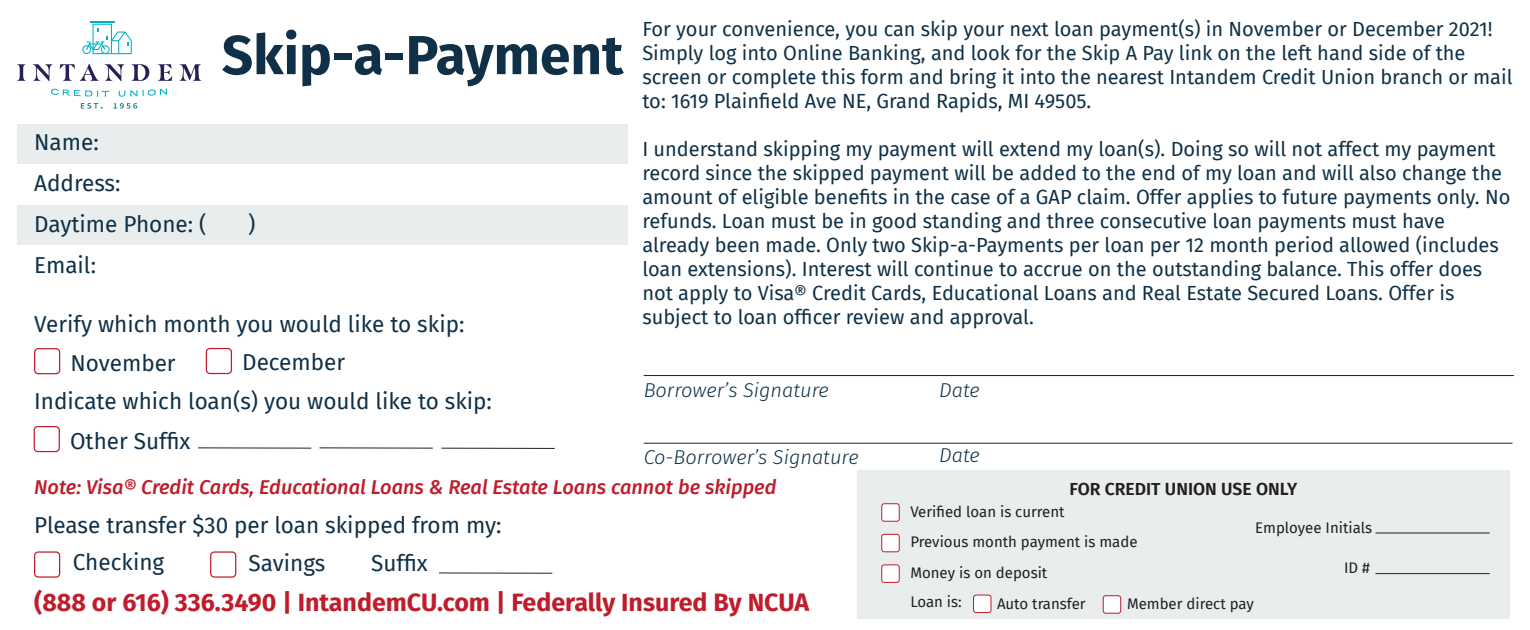
<style>
.page{position:relative;width:1530px;height:630px;background:#fff}
.page>*{position:absolute;margin:0;border:0;box-sizing:border-box;transform-origin:0 0}
.t1{font:700 55px "Fira Sans";color:#0f3046}
.t2{font:700 25px "Fira Sans";color:#be1d2c}
.t3{font:22.5px/40.8px "Fira Sans";color:#0f3046}
.t4{font:20px/24px "Fira Sans";color:#0f3046}
.t5{font:italic 500 20px "Fira Sans";color:#be1d2c}
.t6{font:italic 300 20px "Fira Sans";color:#0f3046}
.t7{font:600 17.5px "Fira Sans";color:#231f20}
.t8{font:15px/30.5px "Fira Sans";color:#231f20}
</style>
<div class="page">
<svg style="left:51px;top:89px;width:58px;height:8px"></svg>
<svg style="left:119px;top:90px;width:18px;height:7px"></svg>
<svg style="left:143px;top:89px;width:24px;height:7px"></svg>
<svg style="left:81px;top:103px;width:22px;height:6px"></svg>
<svg style="left:113px;top:103px;width:24px;height:6px"></svg>
<svg style="left:17px;top:64px;width:9px;height:17px"></svg>
<svg style="left:33px;top:64px;width:19px;height:17px"></svg>
<svg style="left:60px;top:64px;width:39px;height:17px"></svg>
<svg style="left:105px;top:64px;width:19px;height:17px"></svg>
<svg style="left:131px;top:64px;width:18px;height:17px"></svg>
<svg style="left:158px;top:64px;width:14px;height:17px"></svg>
<svg style="left:179px;top:64px;width:22px;height:17px"></svg>
<svg style="left:82px;top:21px;width:50px;height:33px"></svg>
<div style="left:17px;top:124px;width:610px;height:40px;background:#e9eded"></div>
<div style="left:17px;top:205px;width:610px;height:40px;background:#e9eded"></div>
<div style="left:34px;top:348px;width:26px;height:26px;border:1px solid #be1d2c;border-radius:4px"></div>
<div style="left:206px;top:348px;width:26px;height:26px;border:1px solid #be1d2c;border-radius:4px"></div>
<div style="left:34px;top:426px;width:26px;height:26px;border:1px solid #be1d2c;border-radius:4px"></div>
<div style="left:210px;top:551px;width:26px;height:27px;border:1px solid #be1d2c;border-radius:4px"></div>
<div style="left:34px;top:551px;width:26px;height:27px;border:1px solid #be1d2c;border-radius:4px"></div>
<div style="left:857px;top:470px;width:653px;height:149px;background:#e9eded"></div>
<div style="left:882px;top:504px;width:17px;height:17px;background:#fff;border-radius:3px"></div>
<div style="left:881px;top:503px;width:19px;height:19px;border:1px solid #be1d2c;border-radius:3px"></div>
<div style="left:882px;top:534px;width:17px;height:18px;background:#fff;border-radius:3px"></div>
<div style="left:881px;top:534px;width:19px;height:18px;border:1px solid #be1d2c;border-radius:3px"></div>
<div style="left:882px;top:565px;width:17px;height:17px;background:#fff;border-radius:3px"></div>
<div style="left:881px;top:564px;width:19px;height:19px;border:1px solid #be1d2c;border-radius:3px"></div>
<div style="left:973px;top:595px;width:18px;height:18px;background:#fff;border-radius:3px"></div>
<div style="left:973px;top:595px;width:18px;height:18px;border:1px solid #be1d2c;border-radius:3px"></div>
<div style="left:1103px;top:596px;width:18px;height:17px;background:#fff;border-radius:3px"></div>
<div style="left:1103px;top:595px;width:18px;height:19px;border:1px solid #be1d2c;border-radius:3px"></div>
<hr style="left:1375px;top:533px;width:115px;height:1px;background:#231f20">
<hr style="left:439px;top:573px;width:113px;height:1px;background:#231f20">
<hr style="left:198px;top:447px;width:113px;height:2px;background:#231f20">
<hr style="left:320px;top:447px;width:113px;height:2px;background:#231f20">
<hr style="left:441px;top:448px;width:114px;height:1px;background:#231f20">
<hr style="left:644px;top:375px;width:870px;height:1px;background:#231f20">
<hr style="left:644px;top:443px;width:868px;height:1px;background:#231f20">
<hr style="left:1375px;top:573px;width:115px;height:1px;background:#231f20">
<h1 class="t1" style="left:222px;top:9px;width:403px">Skip-a-Payment</h1>
<p class="t3" style="left:34px;top:121px;width:66px">Name:</p>
<p class="t3" style="left:34px;top:162px;width:174px">Address:<br>Daytime Phone: (</p>
<p class="t3" style="left:34px;top:244px;width:63px">Email:</p>
<p class="t3" style="left:248px;top:203px;width:9px">)</p>
<p class="t3" style="left:34px;top:303px;width:432px">Verify which month you would like to skip:</p>
<p class="t3" style="left:70px;top:342px;width:107px">November</p>
<p class="t3" style="left:242px;top:342px;width:104px">December</p>
<p class="t3" style="left:34px;top:380px;width:459px">Indicate which loan(s) you would like to skip:</p>
<p class="t3" style="left:70px;top:420px;width:122px">Other Suffix</p>
<p class="t4" style="left:642px;top:17px;width:872px">For your convenience, you can skip your next loan payment(s) in November or December 2021!<br>Simply log into Online Banking, and look for the Skip A Pay link on the left hand side of the screen or complete this form and bring it into the nearest Intandem Credit Union branch or mail to: 1619 Plainfield Ave NE, Grand Rapids, MI 49505.</p>
<p class="t4" style="left:642px;top:137px;width:869px">I understand skipping my payment will extend my loan(s). Doing so will not affect my payment record since the skipped payment will be added to the end of my loan and will also change the amount of eligible benefits in the case of a GAP claim. Offer applies to future payments only. No refunds. Loan must be in good standing and three consecutive loan payments must have already been made. Only two Skip-a-Payments per loan per 12 month period allowed (includes loan extensions). Interest will continue to accrue on the outstanding balance. This offer does not apply to Visa® Credit Cards, Educational Loans and Real Estate Secured Loans. Offer is subject to loan officer review and approval.</p>
<p class="t6" style="left:644px;top:376px;width:187px">Borrower’s Signature</p>
<p class="t6" style="left:939px;top:376px;width:42px">Date</p>
<p class="t6" style="left:644px;top:443px;width:216px">Co-Borrower’s Signature</p>
<p class="t6" style="left:939px;top:441px;width:42px">Date</p>
<p class="t5" style="left:34px;top:471px;width:744px">Note: Visa® Credit Cards, Educational Loans &amp; Real Estate Loans cannot be skipped</p>
<p class="t3" style="left:34px;top:504px;width:469px">Please transfer $30 per loan skipped from my:</p>
<p class="t3" style="left:73px;top:542px;width:93px">Checking</p>
<p class="t3" style="left:249px;top:542px;width:78px">Savings</p>
<p class="t3" style="left:371px;top:542px;width:58px">Suffix</p>
<p class="t2" style="left:34px;top:582px;width:776px">(888 or 616) 336.3490 | IntandemCU.com | Federally Insured By NCUA</p>
<p class="t7" style="left:1069px;top:474px;width:229px">FOR CREDIT UNION USE ONLY</p>
<p class="t8" style="left:910px;top:496px;width:229px">Verified loan is current<br>Previous month payment is made<br>Money is on deposit</p>
<p class="t8" style="left:910px;top:586px;width:53px">Loan is:</p>
<p class="t8" style="left:997px;top:588px;width:90px">Auto transfer</p>
<p class="t8" style="left:1127px;top:588px;width:128px">Member direct pay</p>
<p class="t8" style="left:1255px;top:512px;width:118px">Employee Initials</p>
<p class="t8" style="left:1344px;top:553px;width:27px">ID #</p>
</div>
